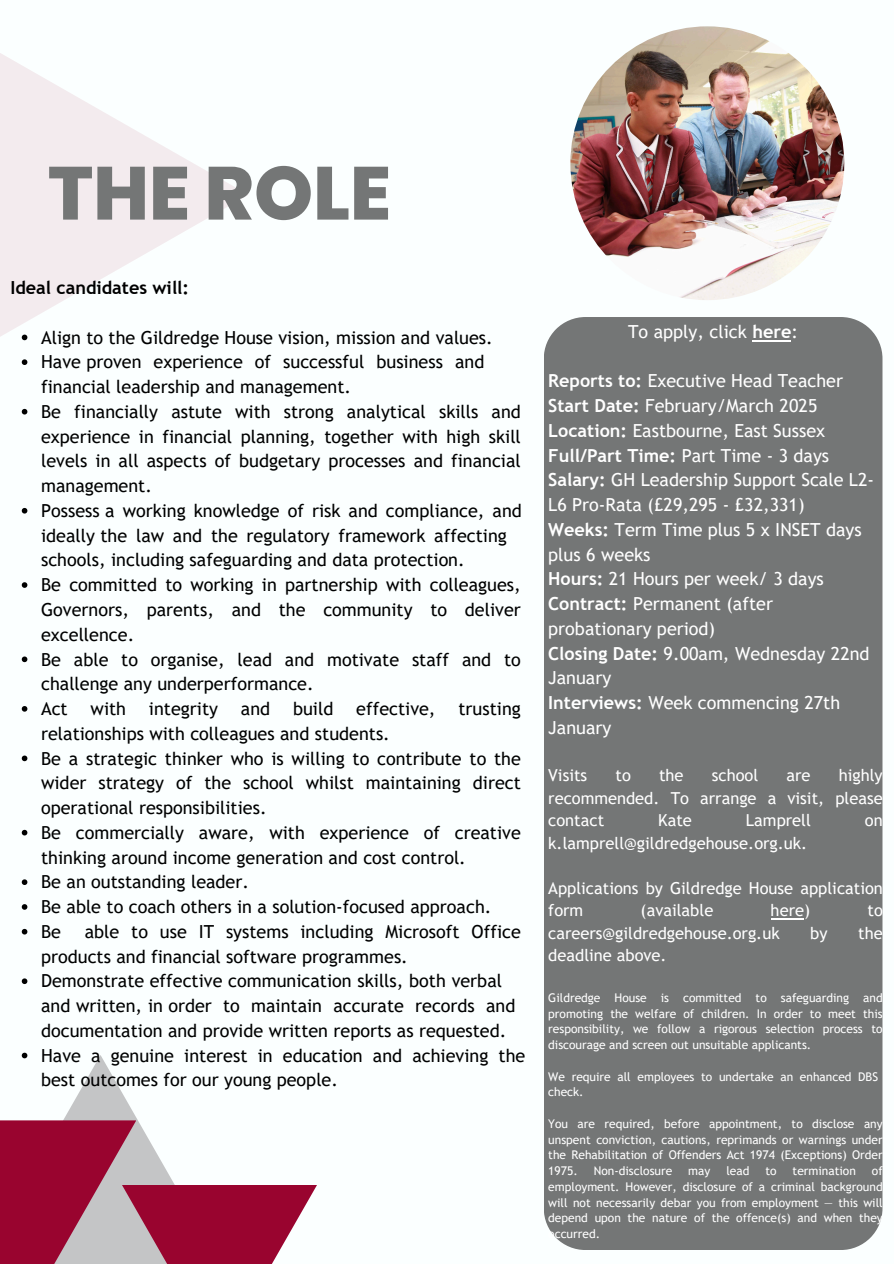
<style>
.page{position:relative;width:894px;height:1264px;background:#fff}
.page>*{position:absolute;margin:0;border:0;box-sizing:border-box;transform-origin:0 0}
.t1{font:800 75px "Poppins";color:#747676}
.t2{font:18px/24.8px "Trebuchet MS";color:#000}
.t3{font:18px/24.8px "Trebuchet MS";color:#fff}
.t4{font:700 18px "Trebuchet MS";color:#000}
.t5{font:16.5px/22.5px "Trebuchet MS";color:#fff;text-align:justify}
.t6{font:12px/15.8px "Trebuchet MS";color:#fff;text-align:justify}
.s1{font-weight:700}
</style>
<div class="page">
<div style="left:0;top:0;width:893px;height:1263px;background:#fbffff"></div>
<svg style="left:0;top:53px;width:248px;height:362px"></svg>
<svg style="left:21px;top:1054px;width:153px;height:130px"></svg>
<svg style="left:0;top:1120px;width:136px;height:143px;background:#a33454"></svg>
<svg style="left:122px;top:1184px;width:195px;height:79px;background:#a93859"></svg>
<div style="left:544px;top:317px;width:338px;height:932px;background:#747676"></div>
<img style="left:570px;top:26px;width:274px;height:274px;border-radius:50%">
<svg style="left:22px;top:334px;width:5px;height:6px"></svg>
<svg style="left:22px;top:359px;width:5px;height:6px"></svg>
<svg style="left:22px;top:409px;width:5px;height:5px"></svg>
<svg style="left:22px;top:508px;width:5px;height:5px"></svg>
<svg style="left:22px;top:582px;width:5px;height:6px"></svg>
<svg style="left:22px;top:656px;width:5px;height:6px"></svg>
<svg style="left:22px;top:706px;width:5px;height:5px"></svg>
<svg style="left:22px;top:755px;width:5px;height:6px"></svg>
<svg style="left:22px;top:829px;width:5px;height:6px"></svg>
<svg style="left:22px;top:879px;width:5px;height:6px"></svg>
<svg style="left:22px;top:904px;width:5px;height:5px"></svg>
<svg style="left:22px;top:928px;width:5px;height:6px"></svg>
<svg style="left:22px;top:978px;width:5px;height:6px"></svg>
<svg style="left:22px;top:1052px;width:5px;height:6px"></svg>
<hr style="left:770px;top:918px;width:33px;height:1px;background:#fff">
<hr style="left:752px;top:340px;width:39px;height:2px;background:#fff">
<p class="t1" style="left:48px;top:141px;width:344px">THE ROLE</p>
<p class="t4" style="left:11px;top:277px;width:180px">Ideal candidates will:</p>
<p class="t2" style="left:41px;top:325px;width:482px">Align to the Gildredge House vision, mission and values.<br>Have proven experience of successful business and financial leadership and management.<br>Be financially astute with strong analytical skills and experience in financial planning, together with high skill levels in all aspects of budgetary processes and financial management.<br>Possess a working knowledge of risk and compliance, and ideally the law and the regulatory framework affecting schools, including safeguarding and data protection.<br>Be committed to working in partnership with colleagues, Governors, parents, and the community to deliver excellence.<br>Be able to organise, lead and motivate staff and to challenge any underperformance.<br>Act</p>
<p class="t2" style="left:91px;top:696px;width:37px">with</p>
<p class="t2" style="left:149px;top:696px;width:71px">integrity</p>
<p class="t2" style="left:241px;top:696px;width:31px">and</p>
<p class="t2" style="left:293px;top:696px;width:42px">build</p>
<p class="t2" style="left:356px;top:696px;width:81px">effective,</p>
<p class="t2" style="left:458px;top:696px;width:64px">trusting</p>
<p class="t2" style="left:41px;top:721px;width:481px">relationships with colleagues and students.<br>Be a strategic thinker who is willing to contribute to the wider strategy of the school whilst maintaining direct operational responsibilities.<br>Be commercially aware, with experience of creative thinking around income generation and cost control.<br>Be an outstanding leader.<br>Be able to coach others in a solution-focused approach.<br>Be</p>
<p class="t2" style="left:41px;top:919px;width:485px;text-indent:44px">able to use IT systems including Microsoft Office products and financial software programmes.<br>Demonstrate effective communication skills, both verbal and written, in order to maintain accurate records and documentation and provide written reports as requested.<br>Have a genuine interest in education and achieving the best outcomes for our young people.</p>
<p class="t3" style="left:628px;top:319px;width:171px">To apply, click <span class="s1">here</span>:</p>
<p class="t3" style="left:548px;top:368px;width:327px"><span class="s1">Reports to:</span> Executive Head Teacher<br><span class="s1">Start Date:</span> February/March 2025<br><span class="s1">Location:</span> Eastbourne, East Sussex<br><span class="s1">Full/Part Time:</span> Part Time - 3 days<br><span class="s1">Salary:</span> GH Leadership Support Scale L2-<br>L6 Pro-Rata (£29,295 - £32,331)<br><span class="s1">Weeks:</span> Term Time plus 5 x INSET days plus 6 weeks<br><span class="s1">Hours:</span> 21 Hours per week/ 3 days<br><span class="s1">Contract:</span> Permanent (after probationary period)<br><span class="s1">Closing Date:</span> 9.00am, Wednesday 22nd<br>January<br><span class="s1">Interviews:</span> Week commencing 27th<br>January</p>
<p class="t5" style="left:548px;top:764px;width:40px">Visits</p>
<p class="t5" style="left:615px;top:764px;width:17px">to</p>
<p class="t5" style="left:659px;top:764px;width:26px">the</p>
<p class="t5" style="left:711px;top:764px;width:48px">school</p>
<p class="t5" style="left:786px;top:764px;width:26px">are</p>
<p class="t5" style="left:548px;top:764px;width:336px;text-indent:290px">highly recommended. To arrange a visit, please contact</p>
<p class="t5" style="left:658px;top:809px;width:35px">Kate</p>
<p class="t5" style="left:745px;top:809px;width:66px">Lamprell</p>
<p class="t5" style="left:864px;top:809px;width:19px">on</p>
<p class="t5" style="left:548px;top:831px;width:260px">k.lamprell@gildredgehouse.org.uk.</p>
<p class="t5" style="left:548px;top:876px;width:336px">Applications by Gildredge House application form</p>
<p class="t5" style="left:640px;top:899px;width:74px">(available</p>
<p class="t5" style="left:770px;top:899px;width:41px">here)</p>
<p class="t5" style="left:867px;top:899px;width:17px">to</p>
<p class="t5" style="left:548px;top:921px;width:233px">careers@gildredgehouse.org.uk</p>
<p class="t5" style="left:810px;top:921px;width:19px">by</p>
<p class="t5" style="left:857px;top:921px;width:26px">the</p>
<p class="t5" style="left:548px;top:944px;width:120px">deadline above.</p>
<p class="t6" style="left:548px;top:989px;width:336px">Gildredge House is committed to safeguarding and promoting the welfare of children. In order to meet this responsibility, we follow a rigorous selection process to discourage and screen out unsuitable applicants.</p>
<p class="t6" style="left:548px;top:1068px;width:331px">We require all employees to undertake an enhanced DBS check.</p>
<p class="t6" style="left:548px;top:1115px;width:336px">You are required, before appointment, to disclose any unspent conviction, cautions, reprimands or warnings under the Rehabilitation of Offenders Act 1974 (Exceptions) Order 1975.</p>
<p class="t6" style="left:548px;top:1162px;width:336px;text-indent:323px">of employment. However, disclosure of a criminal background will not necessarily debar you from employment — this will depend upon the nature of the offence(s) and when they occurred.</p>
<p class="t6" style="left:593px;top:1162px;width:80px">Non-disclosure</p>
<p class="t6" style="left:688px;top:1162px;width:24px">may</p>
<p class="t6" style="left:726px;top:1162px;width:25px">lead</p>
<p class="t6" style="left:765px;top:1162px;width:13px">to</p>
<p class="t6" style="left:792px;top:1162px;width:65px">termination</p>
</div>
